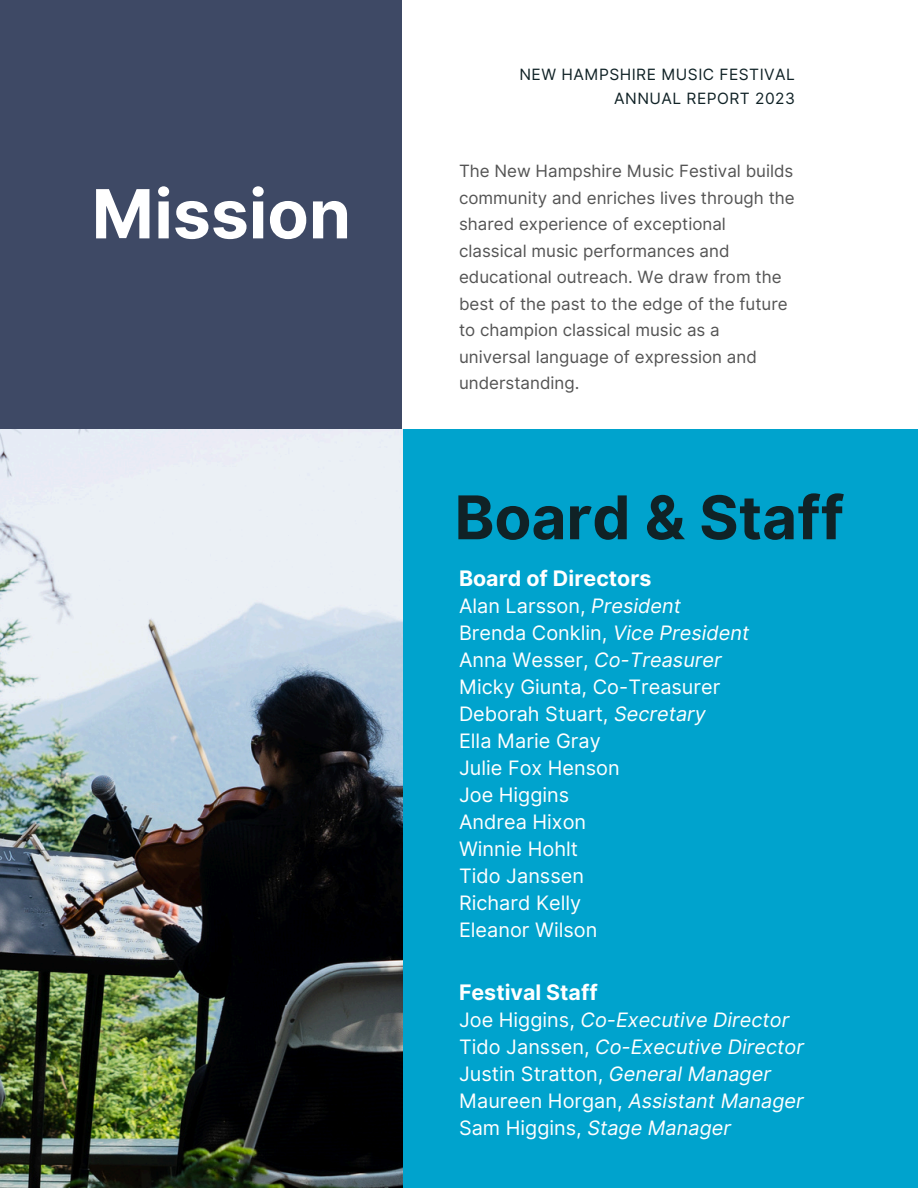
<style>
.page{position:relative;width:918px;height:1188px;background:#fff}
.page>*{position:absolute;margin:0;border:0;box-sizing:border-box;transform-origin:0 0}
.t1{font:700 67.8px "Inter";color:#fff}
.t2{font:700 60.3px "Inter";color:#102226}
.t3{font:700 21.3px "Inter";color:#fff}
.t4{font:19.95px/27px "Inter";color:#fff}
.t5{font:italic 19.95px/27px "Inter";color:#fff}
.t6{font:16.95px/26.4px "Inter";color:#545454}
.t7{font:15.6px/24.3px "Inter";letter-spacing:.03em;color:#102226;text-align:right}
.s1{font-style:italic}
.s2{font-style:normal}
</style>
<div class="page">
<div style="left:0;top:0;width:402px;height:429px;background:#3e4965"></div>
<div style="left:402px;top:429px;width:516px;height:759px;background:#00a3cd"></div>
<img style="left:0;top:429px;width:402px;height:759px">
<h4 class="t1" style="left:92px;top:173px;width:261px">Mission</h4>
<h1 class="t7" style="left:519px;top:62px;width:277px">NEW HAMPSHIRE MUSIC FESTIVAL<br>ANNUAL REPORT 2023</h1>
<h2 class="t6" style="left:459px;top:158px;width:337px">The New Hampshire Music Festival builds community and enriches lives through the shared experience of exceptional classical music performances and educational outreach. We draw from the best of the past to the edge of the future to champion classical music as a universal language of expression and understanding.</h2>
<p class="t2" style="left:455px;top:481px;width:391px">Board &amp; Staff</p>
<h3 class="t3" style="left:459px;top:566px;width:194px">Board of Directors</h3>
<h3 class="t4" style="left:459px;top:592px;width:292px">Alan Larsson, <span class="s1">President<br></span>Brenda Conklin, <span class="s1">Vice President<br></span>Anna Wesser, <span class="s1">Co-Treasurer<br></span>Micky Giunta, Co-Treasurer<br>Deborah Stuart, <span class="s1">Secretary<br></span>Ella Marie Gray<br>Julie Fox Henson<br>Joe Higgins<br>Andrea Hixon<br>Winnie Hohlt<br>Tido Janssen<br>Richard Kelly<br>Eleanor Wilson</h3>
<h3 class="t3" style="left:459px;top:979px;width:140px">Festival Staff</h3>
<h3 class="t5" style="left:459px;top:1006px;width:347px"><span class="s2">Joe Higgins,</span> Co-Executive Director <span class="s2">Tido Janssen,</span> Co-Executive Director <span class="s2">Justin Stratton,</span> General Manager <span class="s2">Maureen Horgan,</span> Assistant Manager <span class="s2">Sam Higgins,</span> Stage Manager</h3>
</div>
